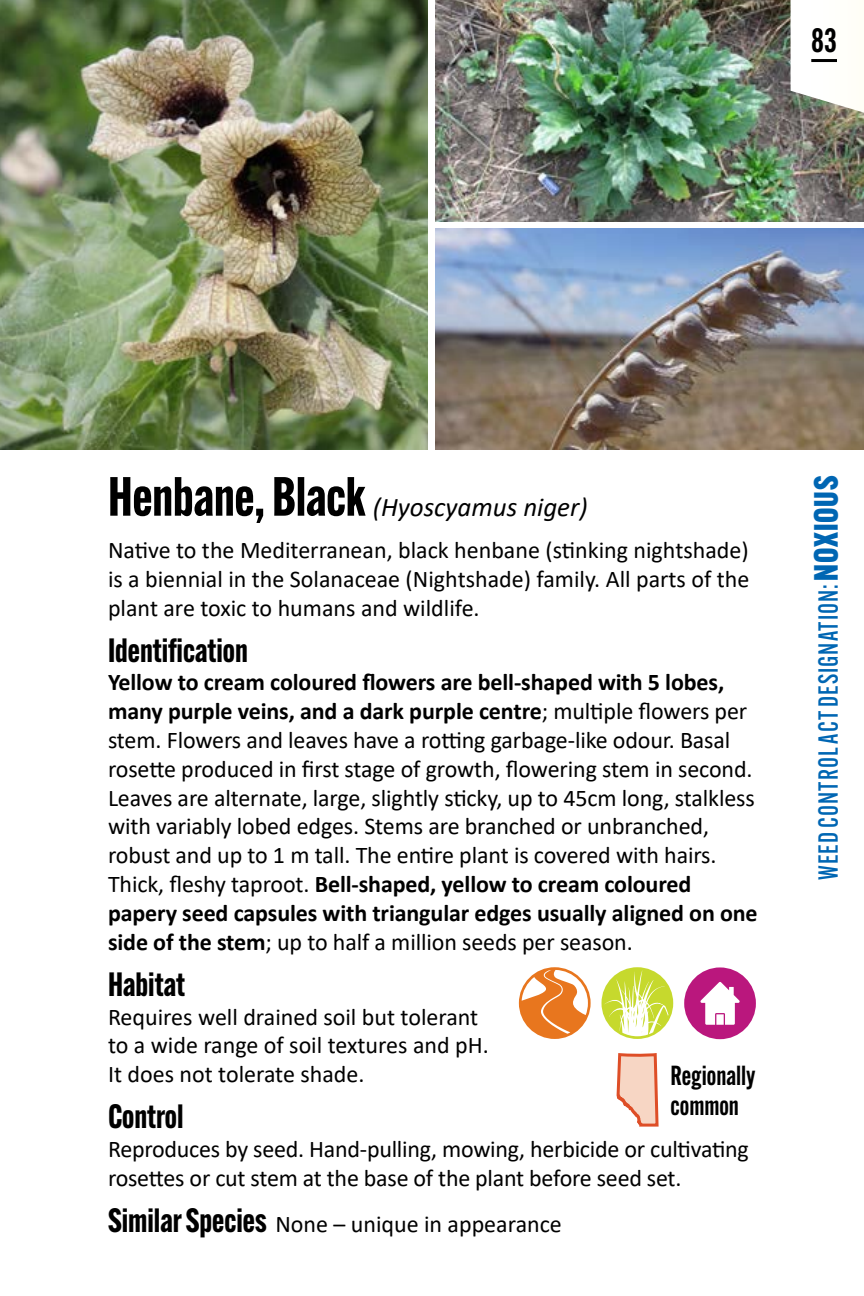
<style>
.page{position:relative;width:864px;height:1296px;background:#fff}
.page>*{position:absolute;margin:0;border:0;box-sizing:border-box;transform-origin:0 0}
.t1{font:700 33px "Alternate Gothic Cond ATF";color:#000}
.t2{font:600 33px "Alternate Gothic Cond ATF";color:#000}
.t3{font:500 27px "Alternate Gothic Cond ATF";letter-spacing:.04em;color:#0066b3}
.t4{font:italic 27px "Calibri";color:#000}
.t5{font:600 27px/30px "Alternate Gothic Cond ATF";color:#000}
.t6{font:24px/28.8px "Calibri";letter-spacing:-.005em;color:#000}
.s1{font-family:"Alternate Gothic Cond ATF";font-weight:700;font-style:normal;font-size:54px}
.s2{font-weight:700}
.s3{font-family:"Alternate Gothic Cond ATF";font-weight:700;font-size:33px}
.s4{font-weight:800;font-size:33px}
</style>
<div class="page">
<img style="left:0;top:0;width:428px;height:449px">
<img style="left:435px;top:228px;width:429px;height:221px">
<img style="left:435px;top:0;width:429px;height:221px">
<svg style="left:684px;top:967px;width:72px;height:72px"></svg>
<svg style="left:519px;top:967px;width:72px;height:72px"></svg>
<svg style="left:602px;top:967px;width:71px;height:72px"></svg>
<svg style="left:616px;top:1053px;width:43px;height:74px"></svg>
<svg style="left:791px;top:0;width:73px;height:113px"></svg>
<hr style="left:811px;top:59px;width:26px;height:3px;background:#000">
<h1 class="t2" style="left:811px;top:19px;width:27px">83</h1>
<p class="t4" style="left:108px;top:488px;width:481px"><span class="s1">Henbane, Black</span> (Hyoscyamus niger)</p>
<p class="t6" style="left:108px;top:535px;width:643px;text-align:justify">Native to the Mediterranean, black henbane (stinking nightshade) is a biennial in the Solanaceae (Nightshade) family. All parts of the plant are toxic to humans and wildlife.</p>
<h1 class="t1" style="left:108px;top:629px;width:141px">Identification</h1>
<p class="t6" style="left:108px;top:668px;width:651px"><span class="s2">Yellow to cream coloured flowers are bell-shaped with 5 lobes, many purple veins, and a dark purple centre</span>; multiple flowers per stem. Flowers and leaves have a rotting garbage-like odour. Basal rosette produced in first stage of growth, flowering stem in second.<br>Leaves are alternate, large, slightly sticky, up to 45cm long, stalkless with variably lobed edges. Stems are branched or unbranched, robust and up to 1 m tall. The entire plant is covered with hairs.<br>Thick, fleshy taproot. <span class="s2">Bell-shaped, yellow to cream coloured papery seed capsules with triangular edges usually aligned on one side of the stem</span>; up to half a million seeds per season.</p>
<h1 class="t1" style="left:108px;top:963px;width:78px">Habitat</h1>
<p class="t6" style="left:108px;top:1002px;width:382px">Requires well drained soil but tolerant to a wide range of soil textures and pH.<br>It does not tolerate shade.</p>
<h1 class="t1" style="left:108px;top:1096px;width:77px">Control</h1>
<p class="t6" style="left:108px;top:1134px;width:642px">Reproduces by seed. Hand-pulling, mowing, herbicide or cultivating rosettes or cut stem at the base of the plant before seed set.</p>
<p class="t6" style="left:108px;top:1209px;width:455px"><span class="s3">Similar Species</span> None – unique in appearance</p>
<p class="t5" style="left:671px;top:1060px;width:86px">Regionally common</p>
<p class="t3" style="left:812px;top:880px;width:406px;rotate:-90deg">WEED CONTROL ACT DESIGNATION:<span class="s4">NOXIOUS</span></p>
</div>
